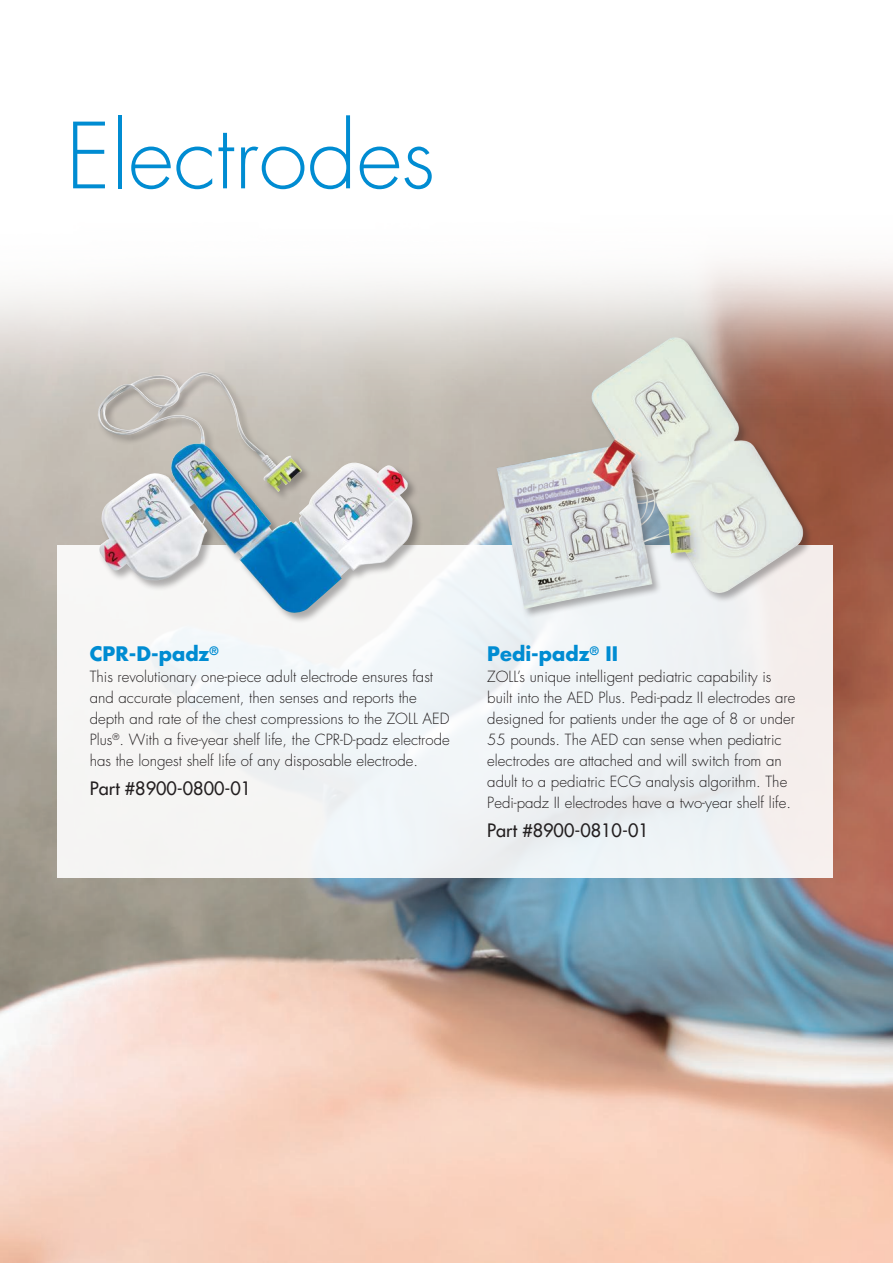
<style>
.page{position:relative;width:893px;height:1263px;background:#fff}
.page>*{position:absolute;margin:0;border:0;box-sizing:border-box;transform-origin:0 0}
.t1{font:300 88.5px "Futura Std";color:#008cd2}
.t2{font:700 19.5px "Futura Std";color:#008cd2}
.t3{font:500 18px "Futura Std";color:#231f20}
.t4{font:300 15px/21px "Futura Std";color:#231f20}
</style>
<div class="page">
<img style="left:0;top:262px;width:893px;height:1001px">
<div style="left:57px;top:545px;width:775px;height:333px;background:#f1f4f5"></div>
<div style="left:97px;top:371px;width:326px;height:252px;background:#231f20;opacity:.35"></div>
<img style="left:97px;top:375px;width:316px;height:239px">
<div style="left:496px;top:336px;width:318px;height:283px;background:#231f20;opacity:.35"></div>
<img style="left:496px;top:337px;width:309px;height:272px">
<p class="t1" style="left:66px;top:102px;width:371px">Electrodes</p>
<p class="t2" style="left:90px;top:641px;width:130px">CPR-D-padz<sup>®</sup></p>
<p class="t4" style="left:90px;top:666px;width:361px">This revolutionary one-piece adult electrode ensures fast and accurate placement, then senses and reports the depth and rate of the chest compressions to the ZOLL AED Plus<sup>®</sup>. With a five-year shelf life, the CPR-D-padz electrode has the longest shelf life of any disposable electrode.</p>
<p class="t3" style="left:90px;top:777px;width:163px">Part #8900-0800-01</p>
<p class="t2" style="left:487px;top:641px;width:132px">Pedi-padz<sup>®</sup> II</p>
<p class="t4" style="left:487px;top:666px;width:310px">ZOLL’s unique intelligent pediatric capability is built into the AED Plus. Pedi-padz II electrodes are designed for patients under the age of 8 or under 55 pounds. The AED can sense when pediatric electrodes are attached and will switch from an adult to a pediatric ECG analysis algorithm. The Pedi-padz II electrodes have a two-year shelf life.</p>
<p class="t3" style="left:487px;top:819px;width:163px">Part #8900-0810-01</p>
</div>
